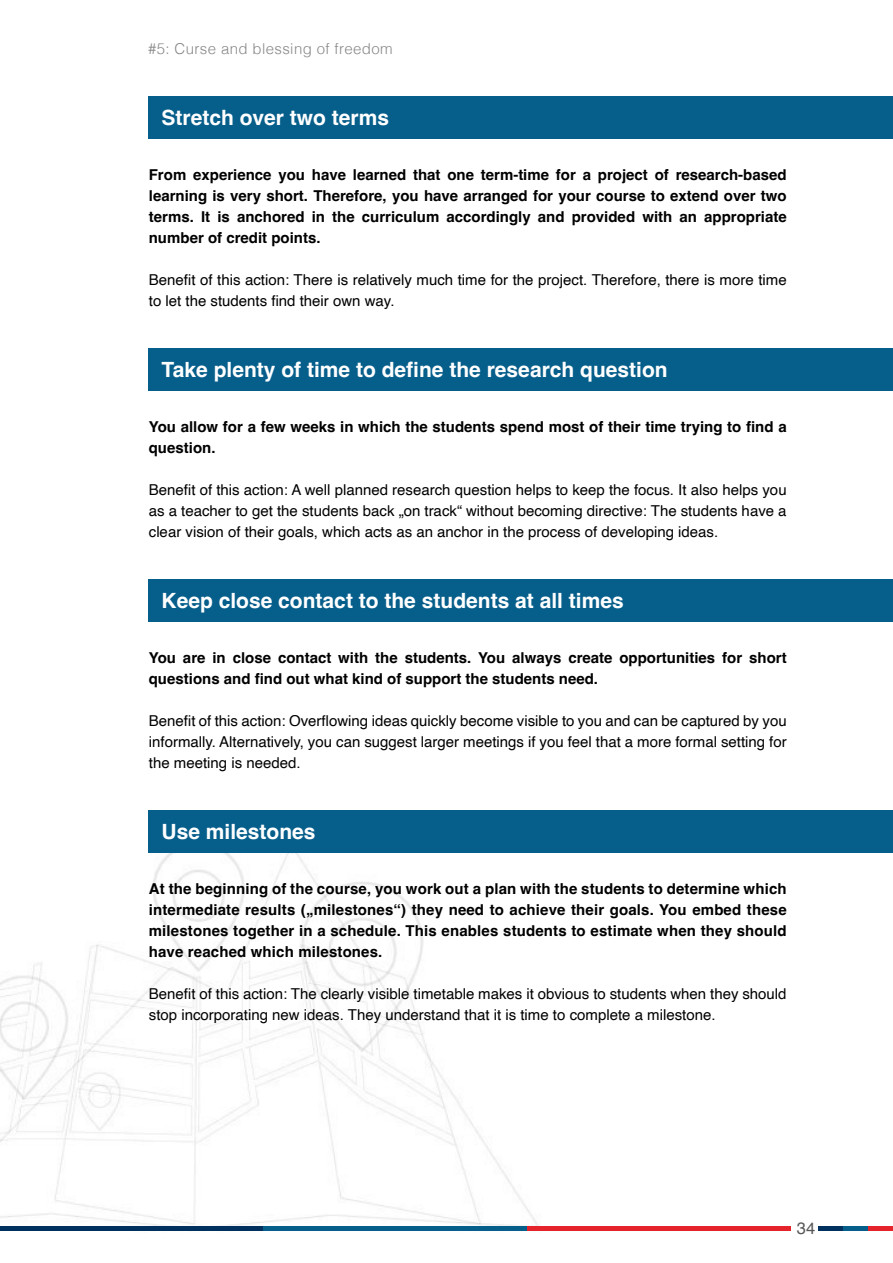
<style>
.page{position:relative;width:893px;height:1263px;background:#fff}
.page>*{position:absolute;margin:0;border:0;box-sizing:border-box;transform-origin:0 0}
.H2_blau{font:700 21px "Helvetica";color:#fff}
.t1{font:16.5px "Helvetica";color:#575756}
.p_copy{font:15px/21px "Helvetica";color:#000}
.p_copy_bold{font:700 15px/21px "Helvetica";color:#000;text-align:justify}
.t2{font:300 15px "Helvetica";letter-spacing:.025em;color:#878787}
</style>
<div class="page">
<img style="left:0;top:816px;width:571px;height:415px">
<hr style="left:818px;top:1226px;width:25px;height:4px;background:#00305e">
<hr style="left:843px;top:1226px;width:26px;height:4px;background:#065e8b">
<hr style="left:869px;top:1226px;width:24px;height:4px;background:#e5232a">
<hr style="left:0;top:1226px;width:264px;height:4px;background:#00305e">
<hr style="left:264px;top:1226px;width:263px;height:4px;background:#065e8b">
<hr style="left:527px;top:1226px;width:264px;height:4px;background:#e5232a">
<div style="left:149px;top:96px;width:744px;height:42px;background:#065e8b"></div>
<div style="left:149px;top:348px;width:744px;height:42px;background:#065e8b"></div>
<div style="left:149px;top:579px;width:744px;height:42px;background:#065e8b"></div>
<div style="left:149px;top:810px;width:744px;height:42px;background:#065e8b"></div>
<p class="t2" style="left:148px;top:36px;width:246px">#5: Curse and blessing of freedom</p>
<h2 class="H2_blau" style="left:162px;top:105px;width:229px">Stretch over two terms</h2>
<p class="p_copy_bold" style="left:149px;top:166px;width:639px">From experience you have learned that one term-time for a project of research-based learning is very short. Therefore, you have arranged for your course to extend over two terms. It is anchored in the curriculum accordingly and provided with an appropriate number of credit points.</p>
<p class="p_copy" style="left:149px;top:270px;width:639px">Benefit of this action: There is relatively much time for the project. Therefore, there is more time to let the students find their own way.</p>
<h2 class="H2_blau" style="left:162px;top:357px;width:508px">Take plenty of time to define the research question</h2>
<p class="p_copy_bold" style="left:149px;top:418px;width:639px">You allow for a few weeks in which the students spend most of their time trying to find a question.</p>
<p class="p_copy" style="left:149px;top:480px;width:639px;text-align:justify">Benefit of this action: A well planned research question helps to keep the focus. It also helps you as a teacher to get the students back „on track“ without becoming directive: The students have a clear vision of their goals, which acts as an anchor in the process of developing ideas.</p>
<h2 class="H2_blau" style="left:162px;top:588px;width:464px">Keep close contact to the students at all times</h2>
<p class="p_copy_bold" style="left:149px;top:649px;width:639px">You are in close contact with the students. You always create opportunities for short questions and find out what kind of support the students need.</p>
<p class="p_copy" style="left:149px;top:711px;width:639px;text-align:justify">Benefit of this action: Overflowing ideas quickly become visible to you and can be captured by you informally. Alternatively, you can suggest larger meetings if you feel that a more formal setting for the meeting is needed.</p>
<h2 class="H2_blau" style="left:162px;top:819px;width:156px">Use milestones</h2>
<p class="p_copy_bold" style="left:149px;top:880px;width:639px">At the beginning of the course, you work out a plan with the students to determine which intermediate results („milestones“) they need to achieve their goals. You embed these milestones together in a schedule. This enables students to estimate when they should have reached which milestones.</p>
<p class="p_copy" style="left:149px;top:984px;width:639px">Benefit of this action: The clearly visible timetable makes it obvious to students when they should stop incorporating new ideas. They understand that it is time to complete a milestone.</p>
<p class="t1" style="left:797px;top:1215px;width:20px">34</p>
</div>
